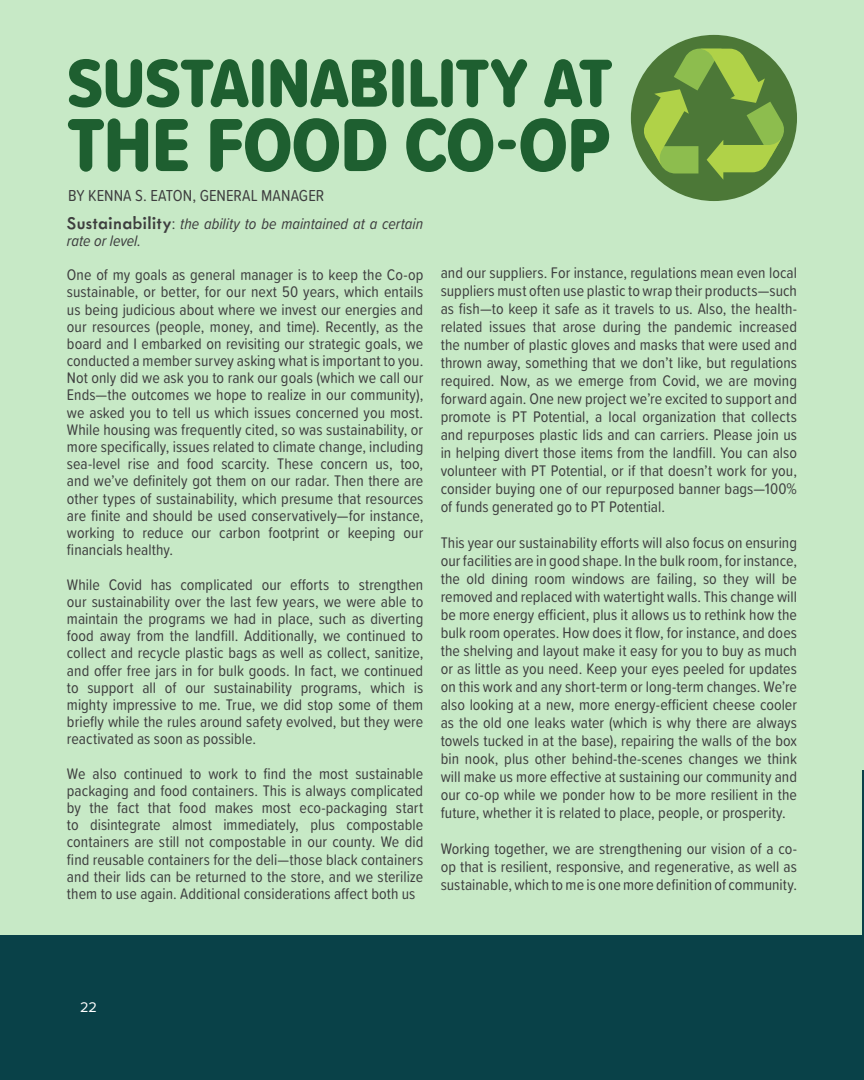
<style>
.page{position:relative;width:864px;height:1080px;background:#c7e9c6}
.page>*{position:absolute;margin:0;border:0;box-sizing:border-box;transform-origin:0 0}
.Fall_18_Headline{font:78px "Proxima Soft Cond Extrabld";letter-spacing:-.01em;color:#1e5f30}
.Fall_18_Headline-2{font:70.35px "Proxima Soft Cond Extrabld";letter-spacing:-.015em;color:#1e5f30}
.byline{font:16.5px "Proxima Soft Cond";letter-spacing:.005em;color:#3e3e3f}
.t1{font:15.9px/17.2px "Proxima Soft Cond";letter-spacing:.005em;color:#3e3e3f;text-align:justify}
.t2{font:italic 15.9px/17.2px "Proxima Soft Cond";color:#3e3e3f}
.t3{font:14.55px "Proxima Nova";color:#fff}
.s1{font-family:"Metallophile Sp 8";font-weight:500;font-style:normal;font-size:19.5px}
.s2{font-style:normal}
</style>
<div class="page">
<div style="left:0;top:935px;width:864px;height:145px;background:#094148"></div>
<hr style="left:862px;top:771px;width:2px;height:309px;background:#094148">
<div style="left:631px;top:35px;width:166px;height:166px;background:#4c7837;border-radius:50%"></div>
<svg style="left:643px;top:49px;width:142px;height:131px"></svg>
<p class="Fall_18_Headline-2" style="left:67px;top:30px;width:547px">SUSTAINABILITY AT</p>
<p class="Fall_18_Headline" style="left:67px;top:86px;width:545px">THE FOOD CO-OP</p>
<p class="byline" style="left:68px;top:183px;width:258px">BY KENNA S. EATON, GENERAL MANAGER</p>
<p class="t2" style="left:67px;top:214px;width:358px"><span class="s1">Sustainability</span><span class="s2">:</span> the ability to be maintained at a certain rate or level.</p>
<p class="t1" style="left:67px;top:265px;width:358px">One of my goals as general manager is to keep the Co-op sustainable, or better, for our next 50 years, which entails us being judicious about where we invest our energies and our resources (people, money, and time). Recently, as the board and I embarked on revisiting our strategic goals, we conducted a member survey asking what is important to you.<br>Not only did we ask you to rank our goals (which we call our Ends—the outcomes we hope to realize in our community), we asked you to tell us which issues concerned you most.<br>While housing was frequently cited, so was sustainability, or more specifically, issues related to climate change, including sea-level rise and food scarcity. These concern us, too, and we’ve definitely got them on our radar. Then there are other types of sustainability, which presume that resources are finite and should be used conservatively—for instance, working to reduce our carbon footprint or keeping our financials healthy.</p>
<p class="t1" style="left:67px;top:575px;width:358px">While Covid has complicated our efforts to strengthen our sustainability over the last few years, we were able to maintain the programs we had in place, such as diverting food away from the landfill. Additionally, we continued to collect and recycle plastic bags as well as collect, sanitize, and offer free jars in for bulk goods. In fact, we continued to support all of our sustainability programs, which is mighty impressive to me. True, we did stop some of them briefly while the rules around safety evolved, but they were reactivated as soon as possible.</p>
<p class="t1" style="left:67px;top:764px;width:358px">We also continued to work to find the most sustainable packaging and food containers. This is always complicated by the fact that food makes most eco-packaging start to disintegrate almost immediately, plus compostable containers are still not compostable in our county. We did find reusable containers for the deli—those black containers and their lids can be returned to the store, and we sterilize them to use again. Additional considerations affect both us</p>
<p class="t1" style="left:441px;top:263px;width:358px;line-height:18px">and our suppliers. For instance, regulations mean even local suppliers must often use plastic to wrap their products—such as fish—to keep it safe as it travels to us. Also, the health&shy;related issues that arose during the pandemic increased the number of plastic gloves and masks that were used and thrown away, something that we don’t like, but regulations required. Now, as we emerge from Covid, we are moving forward again. One new project we’re excited to support and promote is PT Potential, a local organization that collects and repurposes plastic lids and can carriers. Please join us in helping divert those items from the landfill. You can also volunteer with PT Potential, or if that doesn’t work for you, consider buying one of our repurposed banner bags—100% of funds generated go to PT Potential.</p>
<p class="t1" style="left:441px;top:533px;width:358px;line-height:18px">This year our sustainability efforts will also focus on ensuring our facilities are in good shape. In the bulk room, for instance, the old dining room windows are failing, so they will be removed and replaced with watertight walls. This change will be more energy efficient, plus it allows us to rethink how the bulk room operates. How does it flow, for instance, and does the shelving and layout make it easy for you to buy as much or as little as you need. Keep your eyes peeled for updates on this work and any short-term or long-term changes. We’re also looking at a new, more energy-efficient cheese cooler as the old one leaks water (which is why there are always towels tucked in at the base), repairing the walls of the box bin nook, plus other behind-the-scenes changes we think will make us more effective at sustaining our community and our co-op while we ponder how to be more resilient in the future, whether it is related to place, people, or prosperity.</p>
<p class="t1" style="left:441px;top:839px;width:358px;line-height:18px">Working together, we are strengthening our vision of a co&shy;op that is resilient, responsive, and regenerative, as well as sustainable, which to me is one more definition of community.</p>
<p class="t3" style="left:80px;top:996px;width:18px">22</p>
</div>
